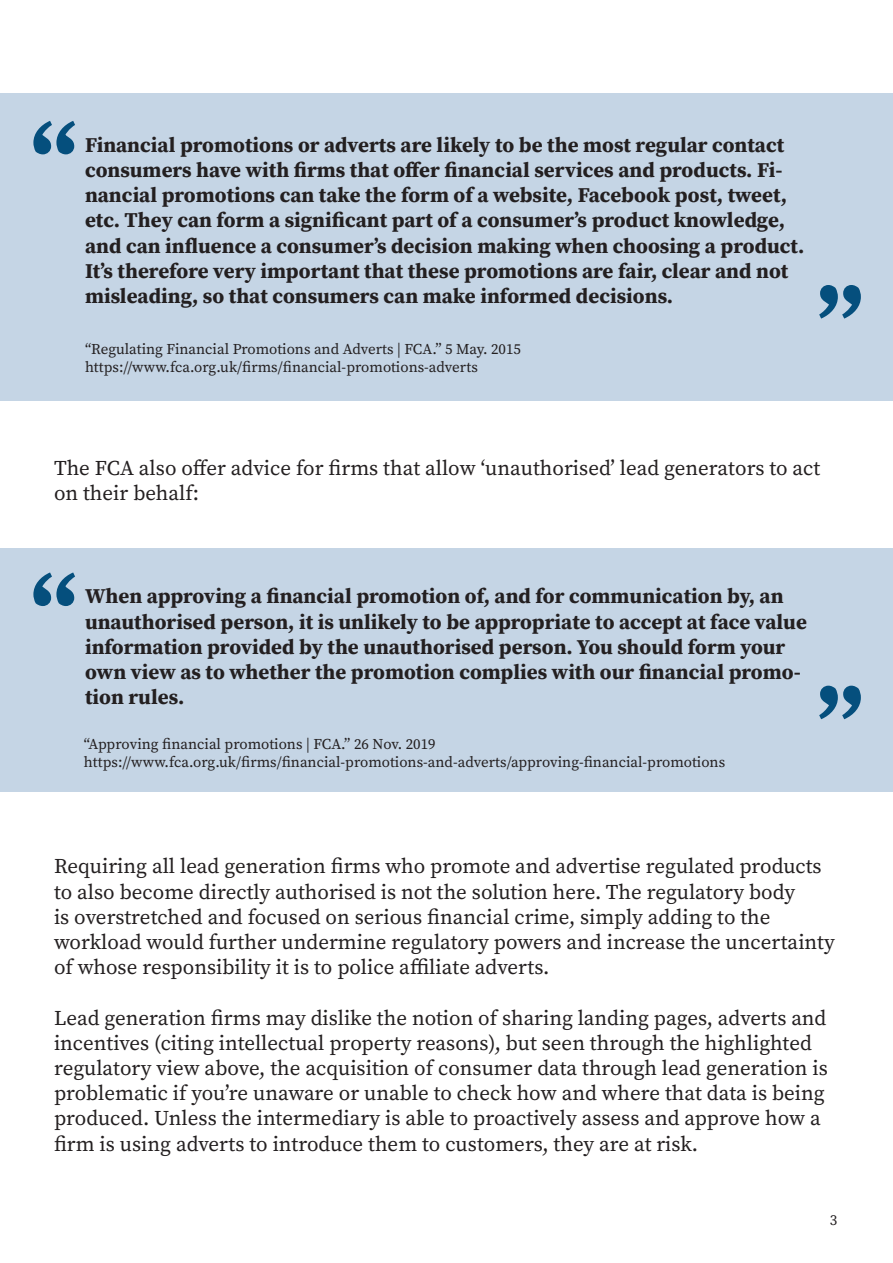
<style>
.page{position:relative;width:893px;height:1263px;background:#fff}
.page>*{position:absolute;margin:0;border:0;box-sizing:border-box;transform-origin:0 0}
.t1{font:108px "Source Serif Variable";color:#054f7d}
.t2{font:21px/25.2px "Source Serif Variable";color:#231f20}
.t3{font:21px/25.2px "Source Serif Variable";letter-spacing:.02em;color:#231f20}
.t4{font:15px/18px "Source Serif Variable";color:#231f20}
</style>
<div class="page">
<div style="left:0;top:94px;width:893px;height:307px;background:#c5d5e5"></div>
<div style="left:0;top:549px;width:893px;height:243px;background:#c5d5e5"></div>
<h1 class="t1" style="left:31px;top:92px;width:46px">“</h1>
<p class="t3" style="left:85px;top:132px;width:721px">Financial promotions or adverts are likely to be the most regular contact consumers have with firms that offer financial services and products. Fi&shy;nancial promotions can take the form of a website, Facebook post, tweet, etc. They can form a significant part of a consumer’s product knowledge, and can influence a consumer’s decision making when choosing a product.<br>It’s therefore very important that these promotions are fair, clear and not misleading, so that consumers can make informed decisions.</p>
<p class="t4" style="left:85px;top:340px;width:438px">“Regulating Financial Promotions and Adverts | FCA.” 5 May. 2015 https://www.fca.org.uk/firms/financial-promotions-adverts</p>
<h1 class="t1" style="left:817px;top:256px;width:46px">”</h1>
<p class="t2" style="left:54px;top:455px;width:768px">The FCA also offer advice for firms that allow ‘unauthorised’ lead generators to act on their behalf:</p>
<h1 class="t1" style="left:31px;top:544px;width:46px">“</h1>
<p class="t3" style="left:85px;top:584px;width:723px">When approving a financial promotion of, and for communication by, an unauthorised person, it is unlikely to be appropriate to accept at face value information provided by the unauthorised person. You should form your own view as to whether the promotion complies with our financial promo&shy;tion rules.</p>
<p class="t4" style="left:84px;top:735px;width:643px">“Approving financial promotions | FCA.” 26 Nov. 2019 https://www.fca.org.uk/firms/financial-promotions-and-adverts/approving-financial-promotions</p>
<h1 class="t1" style="left:817px;top:657px;width:46px">”</h1>
<p class="t2" style="left:54px;top:854px;width:782px">Requiring all lead generation firms who promote and advertise regulated products to also become directly authorised is not the solution here. The regulatory body<br>is overstretched and focused on serious financial crime, simply adding to the workload would further undermine regulatory powers and increase the uncertainty of whose responsibility it is to police affiliate adverts.</p>
<p class="t2" style="left:54px;top:1005px;width:775px">Lead generation firms may dislike the notion of sharing landing pages, adverts and incentives (citing intellectual property reasons), but seen through the highlighted regulatory view above, the acquisition of consumer data through lead generation is problematic if you’re unaware or unable to check how and where that data is being produced. Unless the intermediary is able to proactively assess and approve how a firm is using adverts to introduce them to customers, they are at risk.</p>
<p class="t4" style="left:830px;top:1210px;width:9px">3</p>
</div>
